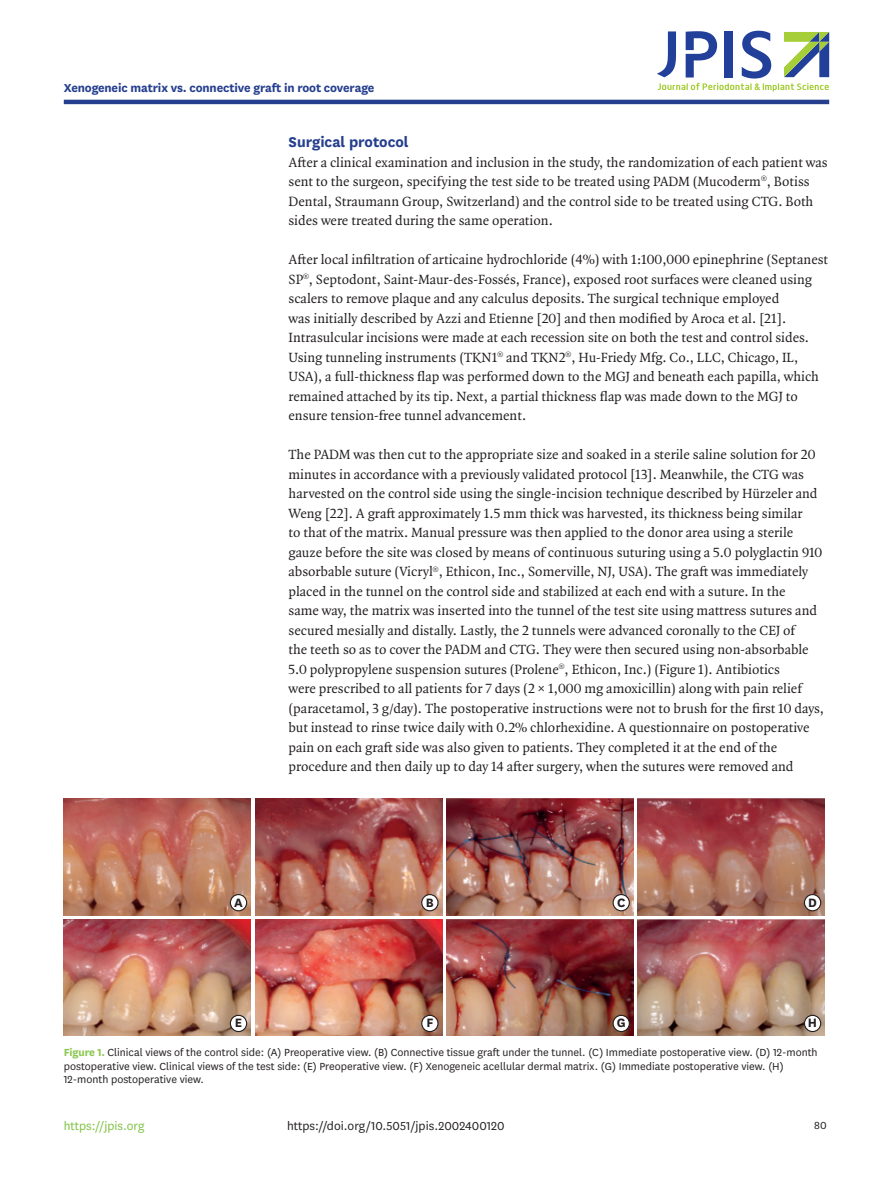
<style>
.page{position:relative;width:893px;height:1191px;background:#fff}
.page>*{position:absolute;margin:0;border:0;box-sizing:border-box;transform-origin:0 0}
.body_title2{font:700 16.5px "National";color:#253f8e}
.body_p{font:14.25px/19.5px "Quadraat OT";color:#231f20}
.body_p_first{font:14.25px/19.5px "Quadraat OT";color:#231f20}
.t1{font:700 14.25px "National";color:#231f20}
.alt-title-type{font:700 13.5px "National";letter-spacing:-.01em;color:#253f8e}
.doi_running_footer{font:13.5px "National";color:#231f20}
.url{font:13.5px "National";color:#7fc241}
.fig_caption{font:12px/13.5px "National";color:#231f20}
.s1{font-weight:700;color:#8bc750}
</style>
<div class="page">
<hr style="left:64px;top:100px;width:765px;height:4px;background:#253f8e">
<svg style="left:657px;top:31px;width:172px;height:60px"></svg>
<img style="left:64px;top:798px;width:187px;height:117px">
<div style="left:230px;top:894px;width:17px;height:16px;background:#fff;border-radius:50%"></div>
<div style="left:230px;top:894px;width:17px;height:17px;border:1px solid #231f20;border-radius:50%"></div>
<img style="left:64px;top:919px;width:187px;height:116px">
<div style="left:230px;top:1015px;width:17px;height:16px;background:#fff;border-radius:50%"></div>
<div style="left:230px;top:1014px;width:17px;height:18px;border:1px solid #231f20;border-radius:50%"></div>
<img style="left:255px;top:798px;width:187px;height:117px">
<div style="left:422px;top:894px;width:16px;height:16px;background:#fff;border-radius:50%"></div>
<div style="left:421px;top:894px;width:18px;height:17px;border:1px solid #231f20;border-radius:50%"></div>
<img style="left:255px;top:919px;width:187px;height:116px">
<div style="left:422px;top:1015px;width:16px;height:16px;background:#fff;border-radius:50%"></div>
<div style="left:421px;top:1014px;width:18px;height:18px;border:1px solid #231f20;border-radius:50%"></div>
<img style="left:446px;top:798px;width:188px;height:117px">
<div style="left:613px;top:894px;width:16px;height:16px;background:#fff;border-radius:50%"></div>
<div style="left:613px;top:894px;width:17px;height:17px;border:1px solid #231f20;border-radius:50%"></div>
<img style="left:446px;top:919px;width:188px;height:116px">
<div style="left:613px;top:1015px;width:16px;height:16px;background:#fff;border-radius:50%"></div>
<div style="left:613px;top:1014px;width:17px;height:18px;border:1px solid #231f20;border-radius:50%"></div>
<img style="left:638px;top:798px;width:187px;height:117px">
<div style="left:804px;top:894px;width:17px;height:16px;background:#fff;border-radius:50%"></div>
<div style="left:804px;top:894px;width:17px;height:17px;border:1px solid #231f20;border-radius:50%"></div>
<img style="left:638px;top:919px;width:187px;height:116px">
<div style="left:804px;top:1015px;width:17px;height:16px;background:#fff;border-radius:50%"></div>
<div style="left:804px;top:1014px;width:17px;height:18px;border:1px solid #231f20;border-radius:50%"></div>
<p class="alt-title-type" style="left:64px;top:78px;width:312px">Xenogeneic matrix vs. connective graft in root coverage</p>
<p class="body_title2" style="left:289px;top:130px;width:122px">Surgical protocol</p>
<p class="body_p_first" style="left:289px;top:152px;width:541px">After a clinical examination and inclusion in the study, the randomization of each patient was sent to the surgeon, specifying the test side to be treated using PADM (Mucoderm<sup>®</sup>, Botiss Dental, Straumann Group, Switzerland) and the control side to be treated using CTG. Both sides were treated during the same operation.</p>
<p class="body_p" style="left:289px;top:250px;width:541px">After local infiltration of articaine hydrochloride (4%) with 1:100,000 epinephrine (Septanest SP<sup>®</sup>, Septodont, Saint-Maur-des-Fossés, France), exposed root surfaces were cleaned using scalers to remove plaque and any calculus deposits. The surgical technique employed<br>was initially described by Azzi and Etienne [20] and then modified by Aroca et al. [21].<br>Intrasulcular incisions were made at each recession site on both the test and control sides.<br>Using tunneling instruments (TKN1<sup>®</sup> and TKN2<sup>®</sup>, Hu-Friedy Mfg. Co., LLC, Chicago, IL, USA), a full-thickness flap was performed down to the MGJ and beneath each papilla, which remained attached by its tip. Next, a partial thickness flap was made down to the MGJ to ensure tension-free tunnel advancement.</p>
<p class="body_p" style="left:289px;top:445px;width:537px">The PADM was then cut to the appropriate size and soaked in a sterile saline solution for 20 minutes in accordance with a previously validated protocol [13]. Meanwhile, the CTG was harvested on the control side using the single-incision technique described by Hürzeler and Weng [22]. A graft approximately 1.5 mm thick was harvested, its thickness being similar<br>to that of the matrix. Manual pressure was then applied to the donor area using a sterile gauze before the site was closed by means of continuous suturing using a 5.0 polyglactin 910 absorbable suture (Vicryl<sup>®</sup>, Ethicon, Inc., Somerville, NJ, USA). The graft was immediately placed in the tunnel on the control side and stabilized at each end with a suture. In the<br>same way, the matrix was inserted into the tunnel of the test site using mattress sutures and secured mesially and distally. Lastly, the 2 tunnels were advanced coronally to the CEJ of<br>the teeth so as to cover the PADM and CTG. They were then secured using non-absorbable 5.0 polypropylene suspension sutures (Prolene<sup>®</sup>, Ethicon, Inc.) (Figure 1). Antibiotics<br>were prescribed to all patients for 7 days (2 × 1,000 mg amoxicillin) along with pain relief (paracetamol, 3 g/day). The postoperative instructions were not to brush for the first 10 days, but instead to rinse twice daily with 0.2% chlorhexidine. A questionnaire on postoperative pain on each graft side was also given to patients. They completed it at the end of the procedure and then daily up to day 14 after surgery, when the sutures were removed and</p>
<p class="t1" style="left:234px;top:892px;width:10px">A</p>
<p class="t1" style="left:426px;top:892px;width:10px">B</p>
<p class="t1" style="left:617px;top:892px;width:10px">C</p>
<p class="t1" style="left:808px;top:892px;width:10px">D</p>
<p class="t1" style="left:617px;top:1012px;width:10px">G</p>
<p class="t1" style="left:808px;top:1012px;width:11px">H</p>
<p class="fig_caption" style="left:64px;top:1045px;width:755px"><span class="s1">Figure 1.</span> Clinical views of the control side: (A) Preoperative view. (B) Connective tissue graft under the tunnel. (C) Immediate postoperative view. (D) 12-month postoperative view. Clinical views of the test side: (E) Preoperative view. (F) Xenogeneic acellular dermal matrix. (G) Immediate postoperative view. (H)<br>12-month postoperative view.</p>
<p class="t1" style="left:235px;top:1012px;width:9px">E</p>
<p class="t1" style="left:426px;top:1012px;width:9px">F</p>
<p class="doi_running_footer" style="left:287px;top:1116px;width:219px">https://doi.org/10.5051/jpis.2002400120</p>
<p class="url" style="left:64px;top:1116px;width:82px">https://jpis.org</p>
<p class="fig_caption" style="left:814px;top:1118px;width:14px">80</p>
</div>
